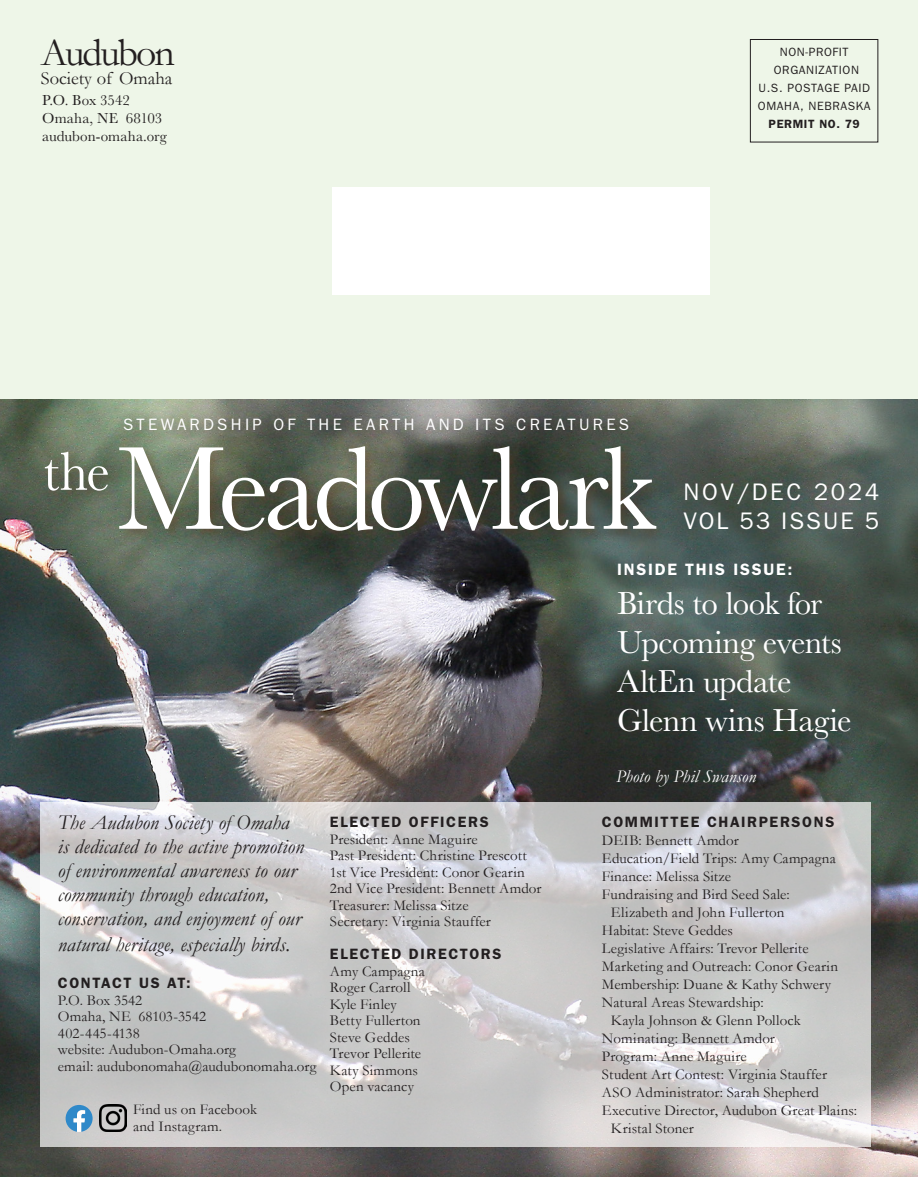
<style>
.page{position:relative;width:918px;height:1188px;background:#fff}
.page>*{position:absolute;margin:0;border:0;box-sizing:border-box;transform-origin:0 0}
.t1{font:122.85px "Baskerville";letter-spacing:-.05em;color:#fff;scale:.95 1}
.t2{font:39.9px "Garamond";letter-spacing:-.05em;color:#231f20}
.t3{font:33px "Baskerville";letter-spacing:-.015em;color:#fff}
.t4{font:24px "Franklin Gothic";letter-spacing:.095em;color:#fff}
.t5{font:italic 21px/24.3px "Garamond";letter-spacing:.005em;color:#231f20}
.t6{font:18.6px "Garamond";color:#231f20}
.t7{font:italic 18px "Garamond";letter-spacing:.005em;color:#fff}
.t8{font:16.5px "Franklin Gothic";letter-spacing:.2em;color:#fff}
.t9{font:600 16.5px "Franklin Gothic";letter-spacing:.105em;color:#fff}
.t10{font:15px "Garamond";letter-spacing:.005em;color:#231f20}
.t11{font:600 15px "Franklin Gothic";letter-spacing:.105em;color:#231f20}
.t12{font:15px "Baskerville";letter-spacing:.005em;color:#231f20}
.t13{font:12px "Franklin Gothic";letter-spacing:.05em;color:#231f20}
.t14{font:600 12px "Franklin Gothic";letter-spacing:.05em;color:#231f20}
</style>
<div class="page">
<img style="left:0;top:399px;width:918px;height:777px">
<div style="left:0;top:0;width:918px;height:399px;background:#eef6e8"></div>
<div style="left:332px;top:187px;width:378px;height:108px;background:#fff"></div>
<div style="left:750px;top:39px;width:128px;height:103px;border:1px solid #231f20"></div>
<svg style="left:40px;top:802px;width:831px;height:345px;fill:#c8c8c7"></svg>
<div style="left:42px;top:444px;width:627px;height:99px;background:#653c20;opacity:.4"></div>
<div style="left:115px;top:408px;width:533px;height:41px;background:#231f20;opacity:.85"></div>
<svg style="left:66px;top:1105px;width:27px;height:27px"></svg>
<img style="left:99px;top:1104px;width:27px;height:27px">
<p class="t2" style="left:41px;top:29px;width:135px">Audubon</p>
<p class="t6" style="left:41px;top:67px;width:133px">Society of Omaha</p>
<p class="t12" style="left:42px;top:90px;width:89px">P.O. Box 3542</p>
<p class="t12" style="left:42px;top:108px;width:122px">Omaha, NE 68103</p>
<p class="t12" style="left:42px;top:126px;width:126px">audubon-omaha.org</p>
<p class="t13" style="left:780px;top:45px;width:70px">NON-PROFIT</p>
<p class="t13" style="left:774px;top:63px;width:87px">ORGANIZATION</p>
<p class="t13" style="left:758px;top:81px;width:113px">U.S. POSTAGE PAID</p>
<p class="t13" style="left:758px;top:99px;width:114px">OMAHA, NEBRASKA</p>
<p class="t14" style="left:769px;top:117px;width:93px">PERMIT NO. 79</p>
<p class="t8" style="left:123px;top:415px;width:508px">STEWARDSHIP OF THE EARTH AND ITS CREATURES</p>
<p class="t1" style="left:44px;top:411px;width:646px"><sup>the</sup> Meadowlark</p>
<p class="t4" style="left:684px;top:478px;width:197px">NOV/DEC 2024</p>
<p class="t4" style="left:683px;top:507px;width:197px">VOL 53 ISSUE 5</p>
<p class="t9" style="left:617px;top:559px;width:177px">INSIDE THIS ISSUE:</p>
<p class="t3" style="left:617px;top:582px;width:207px">Birds to look for</p>
<p class="t3" style="left:617px;top:621px;width:226px">Upcoming events</p>
<p class="t3" style="left:617px;top:660px;width:176px">AltEn update</p>
<p class="t3" style="left:617px;top:699px;width:236px">Glenn wins Hagie</p>
<p class="t5" style="left:58px;top:810px;width:248px">The Audubon Society of Omaha is dedicated to the active promotion of environmental awareness to our community through education, conservation, and enjoyment of our natural heritage, especially birds.</p>
<p class="t11" style="left:58px;top:974px;width:134px">CONTACT US AT:</p>
<p class="t10" style="left:58px;top:991px;width:86px">P.O. Box 3542</p>
<p class="t10" style="left:58px;top:1007px;width:150px">Omaha, NE 68103-3542</p>
<p class="t10" style="left:58px;top:1024px;width:83px">402-445-4138</p>
<p class="t10" style="left:58px;top:1040px;width:180px">website: Audubon-Omaha.org</p>
<p class="t10" style="left:58px;top:1057px;width:260px">email: audubonomaha@audubonomaha.org</p>
<p class="t10" style="left:133px;top:1100px;width:126px">Find us on Facebook</p>
<p class="t10" style="left:133px;top:1117px;width:91px">and Instagram.</p>
<p class="t11" style="left:330px;top:813px;width:160px">ELECTED OFFICERS</p>
<p class="t10" style="left:330px;top:830px;width:149px">President: Anne Maguire</p>
<p class="t10" style="left:330px;top:847px;width:198px">Past President: Christine Prescott</p>
<p class="t10" style="left:330px;top:863px;width:197px">1st Vice President: Conor Gearin</p>
<p class="t10" style="left:330px;top:880px;width:213px">2nd Vice President: Bennett Amdor</p>
<p class="t10" style="left:330px;top:896px;width:140px">Treasurer: Melissa Sitze</p>
<p class="t10" style="left:330px;top:913px;width:162px">Secretary: Virginia Stauffer</p>
<p class="t11" style="left:330px;top:945px;width:173px">ELECTED DIRECTORS</p>
<p class="t10" style="left:330px;top:962px;width:96px">Amy Campagna</p>
<p class="t10" style="left:330px;top:979px;width:82px">Roger Carroll</p>
<p class="t10" style="left:330px;top:995px;width:68px">Kyle Finley</p>
<p class="t10" style="left:330px;top:1012px;width:92px">Betty Fullerton</p>
<p class="t10" style="left:330px;top:1028px;width:82px">Steve Geddes</p>
<p class="t10" style="left:330px;top:1045px;width:93px">Trevor Pellerite</p>
<p class="t10" style="left:330px;top:1061px;width:90px">Katy Simmons</p>
<p class="t10" style="left:330px;top:1078px;width:86px">Open vacancy</p>
<p class="t7" style="left:616px;top:766px;width:141px">Photo by Phil Swanson</p>
<p class="t11" style="left:602px;top:813px;width:234px">COMMITTEE CHAIRPERSONS</p>
<p class="t10" style="left:602px;top:832px;width:138px">DEIB: Bennett Amdor</p>
<p class="t10" style="left:602px;top:850px;width:235px">Education/Field Trips: Amy Campagna</p>
<p class="t10" style="left:602px;top:868px;width:131px">Finance: Melissa Sitze</p>
<p class="t10" style="left:602px;top:886px;width:189px">Fundraising and Bird Seed Sale:</p>
<p class="t10" style="left:611px;top:904px;width:175px">Elizabeth and John Fullerton</p>
<p class="t10" style="left:602px;top:922px;width:133px">Habitat: Steve Geddes</p>
<p class="t10" style="left:602px;top:940px;width:208px">Legislative Affairs: Trevor Pellerite</p>
<p class="t10" style="left:602px;top:958px;width:238px">Marketing and Outreach: Conor Gearin</p>
<p class="t10" style="left:602px;top:976px;width:230px">Membership: Duane &amp; Kathy Schwery</p>
<p class="t10" style="left:602px;top:994px;width:163px">Natural Areas Stewardship:</p>
<p class="t10" style="left:611px;top:1012px;width:191px">Kayla Johnson &amp; Glenn Pollock</p>
<p class="t10" style="left:602px;top:1030px;width:174px">Nominating: Bennett Amdor</p>
<p class="t10" style="left:602px;top:1048px;width:146px">Program: Anne Maguire</p>
<p class="t10" style="left:602px;top:1066px;width:227px">Student Art Contest: Virginia Stauffer</p>
<p class="t10" style="left:602px;top:1084px;width:218px">ASO Administrator: Sarah Shepherd</p>
<p class="t10" style="left:602px;top:1102px;width:257px">Executive Director, Audubon Great Plains:</p>
<p class="t10" style="left:611px;top:1120px;width:84px">Kristal Stoner</p>
</div>
